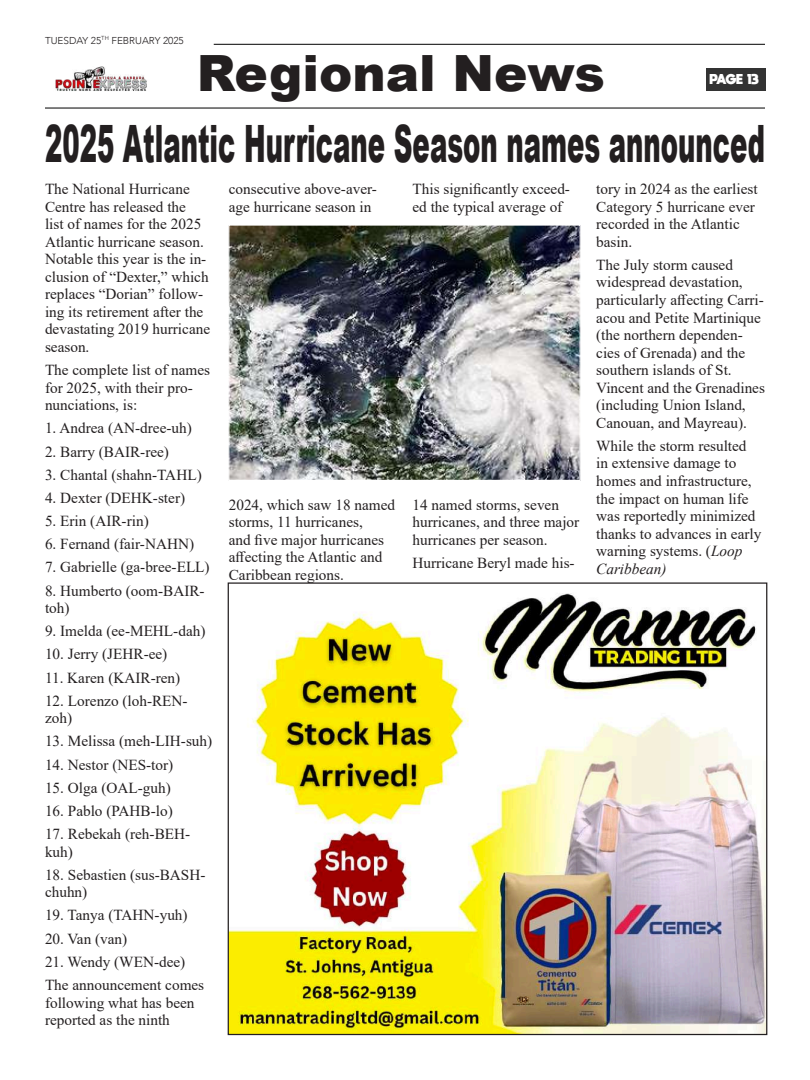
<style>
.page{position:relative;width:810px;height:1080px;background:#fff}
.page>*{position:absolute;margin:0;border:0;box-sizing:border-box;transform-origin:0 0}
.t1{font:900 51.5px "Arial";color:#231f20;scale:.5 1}
.t2{font:900 50px "Arial";color:#231f20}
.t3{font:15.25px/17.5px "Times New Roman";color:#231f20}
.t4{font:300 10px "Avenir";color:#231f20}
.t5{font:800 10px "moon get";letter-spacing:-.055em;color:#fff}
.s1{font-style:italic}
</style>
<div class="page">
<hr style="left:45px;top:107px;width:720px;height:2px;background:#333">
<hr style="left:214px;top:44px;width:551px;height:1px;background:#333">
<div style="left:706px;top:68px;width:60px;height:23px;background:#333"></div>
<img style="left:55px;top:66px;width:92px;height:25px">
<img style="left:230px;top:226px;width:349px;height:253px">
<div style="left:228px;top:224px;width:353px;height:257px;border:1px solid #fff"></div>
<img style="left:230px;top:593px;width:535px;height:440px">
<p class="t4" style="left:45px;top:34px;width:140px">TUESDAY 25<sup>TH</sup> FEBRUARY 2025</p>
<h2 class="t2" style="left:197px;top:37px;width:410px">Regional News</h2>
<p class="t5" style="left:710px;top:72px;width:50px">PAGE 13</p>
<h1 class="t1" style="left:45px;top:106px;width:1442px">2025 Atlantic Hurricane Season names announced</h1>
<p class="t3" style="left:45px;top:180px;width:167px">The National Hurricane<br>Centre has released the<br>list of names for the 2025<br>Atlantic hurricane season.<br>Notable this year is the in&shy;clusion of “Dexter,” which replaces “Dorian” follow&shy;ing its retirement after the devastating 2019 hurricane season.</p>
<p class="t3" style="left:45px;top:361px;width:167px">The complete list of names for 2025, with their pro&shy;nunciations, is:</p>
<p class="t3" style="left:45px;top:419px;width:148px">1. Andrea (AN-dree-uh)</p>
<p class="t3" style="left:45px;top:442px;width:126px">2. Barry (BAIR-ree)</p>
<p class="t3" style="left:45px;top:465px;width:158px">3. Chantal (shahn-TAHL)</p>
<p class="t3" style="left:45px;top:489px;width:142px">4. Dexter (DEHK-ster)</p>
<p class="t3" style="left:45px;top:512px;width:105px">5. Erin (AIR-rin)</p>
<p class="t3" style="left:45px;top:535px;width:151px">6. Fernand (fair-NAHN)</p>
<p class="t3" style="left:45px;top:558px;width:166px">7. Gabrielle (ga-bree-ELL)</p>
<p class="t3" style="left:45px;top:581px;width:161px">8. Humberto (oom-BAIR&shy;toh)</p>
<p class="t3" style="left:45px;top:622px;width:162px">9. Imelda (ee-MEHL-dah)</p>
<p class="t3" style="left:45px;top:645px;width:124px">10. Jerry (JEHR-ee)</p>
<p class="t3" style="left:45px;top:668px;width:137px">11. Karen (KAIR-ren)</p>
<p class="t3" style="left:45px;top:691px;width:144px">12. Lorenzo (loh-REN&shy;zoh)</p>
<p class="t3" style="left:45px;top:732px;width:169px">13. Melissa (meh-LIH-suh)</p>
<p class="t3" style="left:45px;top:755px;width:130px">14. Nestor (NES-tor)</p>
<p class="t3" style="left:45px;top:778px;width:127px">15. Olga (OAL-guh)</p>
<p class="t3" style="left:45px;top:802px;width:129px">16. Pablo (PAHB-lo)</p>
<p class="t3" style="left:45px;top:825px;width:147px">17. Rebekah (reh-BEH&shy;kuh)</p>
<p class="t3" style="left:45px;top:865px;width:162px">18. Sebastien (sus-BASH&shy;chuhn)</p>
<p class="t3" style="left:45px;top:906px;width:144px">19. Tanya (TAHN-yuh)</p>
<p class="t3" style="left:45px;top:929px;width:84px">20. Van (van)</p>
<p class="t3" style="left:45px;top:950px;width:161px;line-height:23.1px">21. Wendy (WEN-dee)<br>The announcement comes</p>
<p class="t3" style="left:45px;top:993px;width:151px">following what has been reported as the ninth</p>
<p class="t3" style="left:229px;top:180px;width:150px">consecutive above-aver&shy;age hurricane season in</p>
<p class="t3" style="left:229px;top:496px;width:168px">2024, which saw 18 named storms, 11 hurricanes,<br>and five major hurricanes affecting the Atlantic and<br>Caribbean regions.</p>
<p class="t3" style="left:412px;top:180px;width:159px">This significantly exceed&shy;ed the typical average of</p>
<p class="t3" style="left:412px;top:496px;width:168px">14 named storms, seven hurricanes, and three major hurricanes per season.</p>
<p class="t3" style="left:412px;top:554px;width:164px">Hurricane Beryl made his-</p>
<p class="t3" style="left:596px;top:180px;width:163px">tory in 2024 as the earliest<br>Category 5 hurricane ever recorded in the Atlantic basin.</p>
<p class="t3" style="left:596px;top:256px;width:170px">The July storm caused widespread devastation, particularly affecting Carri&shy;acou and Petite Martinique (the northern dependen&shy;cies of Grenada) and the southern islands of St.<br>Vincent and the Grenadines (including Union Island,<br>Canouan, and Mayreau).</p>
<p class="t3" style="left:596px;top:437px;width:167px">While the storm resulted in extensive damage to homes and infrastructure, the impact on human life was reportedly minimized thanks to advances in early warning systems. (<span class="s1">Loop<br>Caribbean)</span></p>
</div>
